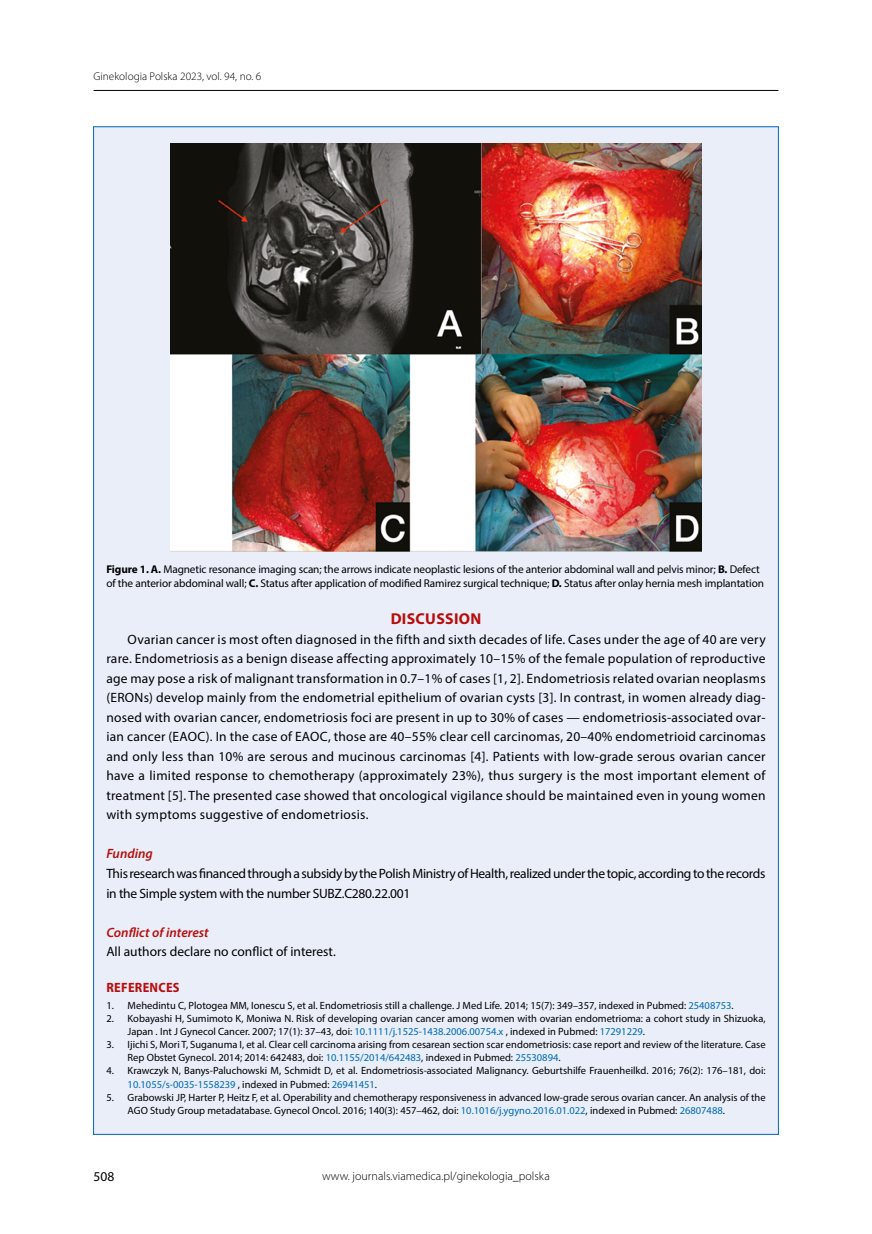
<style>
.page{position:relative;width:872px;height:1234px;background:#fff}
.page>*{position:absolute;margin:0;border:0;box-sizing:border-box;transform-origin:0 0}
.t1{font:700 15.75px "Myriad Pro";letter-spacing:.02em;color:#b70e0c}
.t2{font:13.5px/19.5px "Myriad Pro";letter-spacing:-.02em;color:#000;text-align:justify}
.t3{font:13.5px "Myriad Pro";color:#000}
.t4{font:italic 600 13.5px "Myriad Pro";color:#b70e0c}
.t5{font:700 semi-condensed 13.5px "Myriad Pro";letter-spacing:.02em;color:#b70e0c}
.t6{font:300 12px "Myriad Pro";color:#000}
.t7{font:11.25px/14.2px "Myriad Pro";letter-spacing:-.01em;color:#000}
.t8{font:300 11.25px "Myriad Pro";color:#000}
.t9{font:10.5px/13px "Myriad Pro";color:#000}
.s1{font-weight:700}
.s2{color:#0069b4}
</style>
<div class="page">
<hr style="left:94px;top:90px;width:684px;height:1px;background:#000">
<div style="left:93px;top:126px;width:685px;height:1008px;background:#e9eef9"></div>
<img style="left:170px;top:143px;width:531px;height:408px">
<p class="t8" style="left:94px;top:70px;width:169px">Ginekologia Polska 2023, vol. 94, no. 6</p>
<p class="t7" style="left:106px;top:561px;width:659px"><span class="s1">Figure 1. A.</span> Magnetic resonance imaging scan; the arrows indicate neoplastic lesions of the anterior abdominal wall and pelvis minor; <span class="s1">B.</span> Defect of the anterior abdominal wall; <span class="s1">C.</span> Status after application of modified Ramirez surgical technique; <span class="s1">D.</span> Status after onlay hernia mesh implantation</p>
<p class="t1" style="left:391px;top:608px;width:92px">DISCUSSION</p>
<p class="t2" style="left:106px;top:629px;width:661px;text-indent:21px">Ovarian cancer is most often diagnosed in the fifth and sixth decades of life. Cases under the age of 40 are very rare. Endometriosis as a benign disease affecting approximately 10–15% of the female population of reproductive age may pose a risk of malignant transformation in 0.7–1% of cases [1, 2]. Endometriosis related ovarian neoplasms (ERONs) develop mainly from the endometrial epithelium of ovarian cysts [3]. In contrast, in women already diag&shy;nosed with ovarian cancer, endometriosis foci are present in up to 30% of cases — endometriosis-associated ovar&shy;ian cancer (EAOC). In the case of EAOC, those are 40–55% clear cell carcinomas, 20–40% endometrioid carcinomas and only less than 10% are serous and mucinous carcinomas [4]. Patients with low-grade serous ovarian cancer have a limited response to chemotherapy (approximately 23%), thus surgery is the most important element of treatment [5]. The presented case showed that oncological vigilance should be maintained even in young women with symptoms suggestive of endometriosis.</p>
<p class="t4" style="left:106px;top:845px;width:48px">Funding</p>
<p class="t2" style="left:106px;top:863px;width:660px">This research was financed through a subsidy by the Polish Ministry of Health, realized under the topic, according to the records in the Simple system with the number SUBZ.C280.22.001</p>
<p class="t4" style="left:106px;top:923px;width:104px">Conflict of interest</p>
<p class="t3" style="left:106px;top:943px;width:231px">All authors declare no conflict of interest.</p>
<p class="t5" style="left:106px;top:978px;width:75px">REFERENCES</p>
<p class="t9" style="left:106px;top:998px;width:629px">1. Mehedintu C, Plotogea MM, Ionescu S, et al. Endometriosis still a challenge. J Med Life. 2014; 15(7): 349–357, indexed in Pubmed: <span class="s2">25408753</span>.</p>
<p class="t9" style="left:128px;top:1011px;width:639px;text-indent:-21px">2. Kobayashi H, Sumimoto K, Moniwa N. Risk of developing ovarian cancer among women with ovarian endometrioma: a cohort study in Shizuoka,<br>Japan . Int J Gynecol Cancer. 2007; 17(1): 37–43, doi: <span class="s2">10.1111/j.1525-1438.2006.00754.x</span> , indexed in Pubmed: <span class="s2">17291229</span>.</p>
<p class="t9" style="left:128px;top:1037px;width:639px;text-indent:-21px">3. Ijichi S, Mori T, Suganuma I, et al. Clear cell carcinoma arising from cesarean section scar endometriosis: case report and review of the literature. Case<br>Rep Obstet Gynecol. 2014; 2014: 642483, doi: <span class="s2">10.1155/2014/642483</span>, indexed in Pubmed: <span class="s2">25530894</span>.</p>
<p class="t9" style="left:128px;top:1063px;width:639px;text-indent:-21px">4. Krawczyk N, Banys-Paluchowski M, Schmidt D, et al. Endometriosis-associated Malignancy. Geburtshilfe Frauenheilkd. 2016; 76(2): 176–181, doi:<br><span class="s2">10.1055/s-0035-1558239</span> , indexed in Pubmed: <span class="s2">26941451</span>.</p>
<p class="t9" style="left:128px;top:1090px;width:639px;text-indent:-21px">5. Grabowski JP, Harter P, Heitz F, et al. Operability and chemotherapy responsiveness in advanced low-grade serous ovarian cancer. An analysis of the<br>AGO Study Group metadatabase. Gynecol Oncol. 2016; 140(3): 457–462, doi: <span class="s2">10.1016/j.ygyno.2016.01.022</span>, indexed in Pubmed: <span class="s2">26807488</span>.</p>
<p class="t2" style="left:94px;top:1166px;width:22px">508</p>
<p class="t6" style="left:322px;top:1168px;width:229px">www. journals.viamedica.pl/ginekologia_polska</p>
</div>
